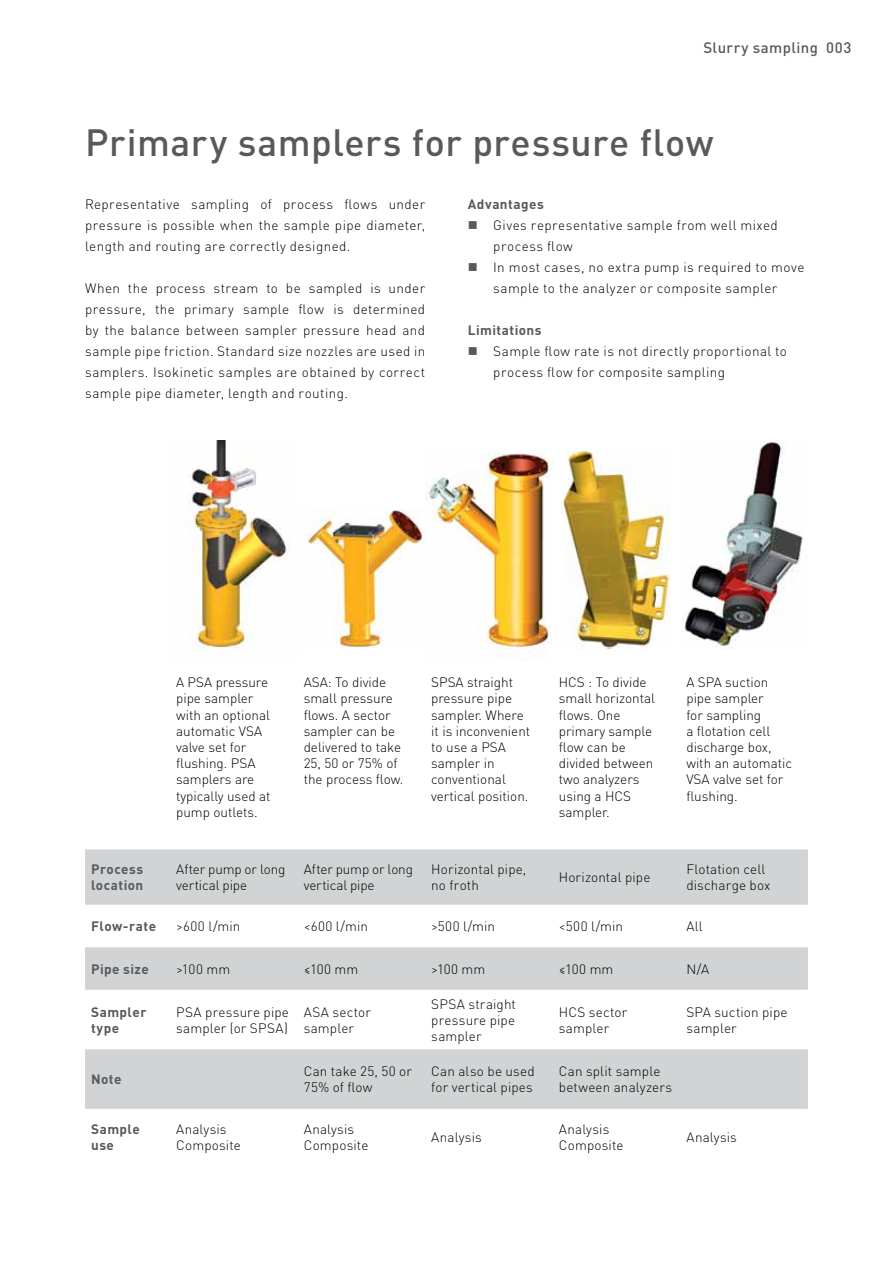
<style>
.page{position:relative;width:893px;height:1263px;background:#fff}
.page>*{position:absolute;margin:0;border:0;box-sizing:border-box;transform-origin:0 0}
.t1{font:500 37.5px "DIN Pro";letter-spacing:.015em;color:#58595b}
.t2{font:500 15px "DIN Pro";letter-spacing:.03em;color:#58595b}
.t3{font:300 13.5px/16.2px "DIN Pro";letter-spacing:.01em;color:#000}
.t4{font:300 13.5px/21px "DIN Pro";letter-spacing:.03em;color:#000;text-align:center}
.t5{font:700 13.5px/16.2px "DIN Pro";letter-spacing:.035em;color:#58595b}
.t6{font:300 13.5px/16.2px "DIN Pro";letter-spacing:-.01em;color:#000}
.t7{font:300 13.5px/21px "DIN Pro";letter-spacing:.035em;color:#000}
.s1{color:#58595b}
</style>
<div class="page">
<div style="left:85px;top:849px;width:723px;height:56px;background:#d1d3d4"></div>
<svg style="left:85px;top:947px;width:723px;height:162px;fill:#d1d3d4"></svg>
<img style="left:682px;top:442px;width:121px;height:208px">
<img style="left:425px;top:453px;width:128px;height:207px">
<img style="left:562px;top:450px;width:109px;height:198px">
<img style="left:187px;top:441px;width:101px;height:208px">
<img style="left:307px;top:510px;width:118px;height:138px">
<p class="t2" style="left:703px;top:37px;width:150px">Slurry sampling 003</p>
<h1 class="t1" style="left:85px;top:117px;width:630px">Primary samplers for pressure flow</h1>
<p class="t5" style="left:468px;top:196px;width:78px">Advantages</p>
<p class="t7" style="left:493px;top:214px;width:286px;text-indent:-26px"><span class="s1">■</span> Gives representative sample from well mixed process flow</p>
<p class="t4" style="left:468px;top:256px;width:338px"><span class="s1">■</span> In most cases, no extra pump is required to move sample to the analyzer or composite sampler</p>
<p class="t5" style="left:468px;top:322px;width:75px">Limitations</p>
<p class="t4" style="left:493px;top:340px;width:295px;text-align:left;text-indent:-26px"><span class="s1">■</span> Sample flow rate is not directly proportional to process flow for composite sampling</p>
<p class="t3" style="left:85px;top:193px;width:342px;line-height:21px;text-align:justify">Representative sampling of process flows under pressure is possible when the sample pipe diameter, length and routing are correctly designed.</p>
<p class="t3" style="left:85px;top:277px;width:342px;line-height:21px;text-align:justify">When the process stream to be sampled is under pressure, the primary sample flow is determined by the balance between sampler pressure head and sample pipe friction. Standard size nozzles are used in samplers. Isokinetic samples are obtained by correct sample pipe diameter, length and routing.</p>
<p class="t3" style="left:176px;top:674px;width:96px">A PSA pressure pipe sampler with an optional automatic VSA valve set for flushing. PSA samplers are typically used at pump outlets.</p>
<p class="t3" style="left:304px;top:674px;width:101px">ASA: To divide small pressure flows. A sector sampler can be delivered to take<br>25, 50 or 75% of the process flow.</p>
<p class="t3" style="left:431px;top:674px;width:101px">SPSA straight pressure pipe sampler. Where it is inconvenient to use a PSA sampler in conventional vertical position.</p>
<p class="t3" style="left:559px;top:674px;width:98px">HCS : To divide small horizontal flows. One primary sample flow can be divided between two analyzers using a HCS sampler.</p>
<p class="t3" style="left:686px;top:674px;width:107px">A SPA suction pipe sampler<br>for sampling<br>a flotation cell discharge box, with an automatic<br>VSA valve set for flushing.</p>
<p class="t5" style="left:91px;top:861px;width:54px">Process location</p>
<p class="t6" style="left:176px;top:861px;width:111px">After pump or long vertical pipe</p>
<p class="t6" style="left:304px;top:861px;width:111px">After pump or long vertical pipe</p>
<p class="t3" style="left:431px;top:861px;width:97px">Horizontal pipe, no froth</p>
<p class="t3" style="left:559px;top:869px;width:93px">Horizontal pipe</p>
<p class="t3" style="left:686px;top:861px;width:86px">Flotation cell discharge box</p>
<p class="t5" style="left:91px;top:918px;width:67px">Flow-rate</p>
<p class="t3" style="left:176px;top:918px;width:66px">&gt;600 l/min</p>
<p class="t3" style="left:304px;top:918px;width:66px">&lt;600 l/min</p>
<p class="t3" style="left:431px;top:918px;width:65px">&gt;500 l/min</p>
<p class="t3" style="left:559px;top:918px;width:66px">&lt;500 l/min</p>
<p class="t3" style="left:686px;top:918px;width:18px">All</p>
<p class="t5" style="left:91px;top:960px;width:59px">Pipe size</p>
<p class="t3" style="left:176px;top:960px;width:56px">&gt;100 mm</p>
<p class="t3" style="left:304px;top:960px;width:56px">≤100 mm</p>
<p class="t3" style="left:431px;top:960px;width:56px">&gt;100 mm</p>
<p class="t3" style="left:559px;top:960px;width:56px">≤100 mm</p>
<p class="t3" style="left:686px;top:960px;width:24px">N/A</p>
<p class="t5" style="left:91px;top:1003px;width:57px">Sampler type</p>
<p class="t3" style="left:176px;top:1003px;width:114px">PSA pressure pipe sampler (or SPSA)</p>
<p class="t3" style="left:304px;top:1003px;width:69px">ASA sector sampler</p>
<p class="t3" style="left:431px;top:995px;width:86px;text-align:justify">SPSA straight pressure pipe sampler</p>
<p class="t3" style="left:559px;top:1003px;width:70px">HCS sector sampler</p>
<p class="t3" style="left:686px;top:1003px;width:103px">SPA suction pipe sampler</p>
<p class="t5" style="left:91px;top:1071px;width:32px">Note</p>
<p class="t3" style="left:304px;top:1062px;width:110px">Can take 25, 50 or<br>75% of flow</p>
<p class="t3" style="left:431px;top:1062px;width:105px">Can also be used for vertical pipes</p>
<p class="t3" style="left:559px;top:1062px;width:115px">Can split sample between analyzers</p>
<p class="t5" style="left:91px;top:1120px;width:50px">Sample use</p>
<p class="t3" style="left:176px;top:1120px;width:66px">Analysis<br>Composite</p>
<p class="t3" style="left:304px;top:1120px;width:66px">Analysis<br>Composite</p>
<p class="t3" style="left:431px;top:1128px;width:52px">Analysis</p>
<p class="t3" style="left:559px;top:1120px;width:66px">Analysis<br>Composite</p>
<p class="t3" style="left:686px;top:1128px;width:52px">Analysis</p>
</div>
